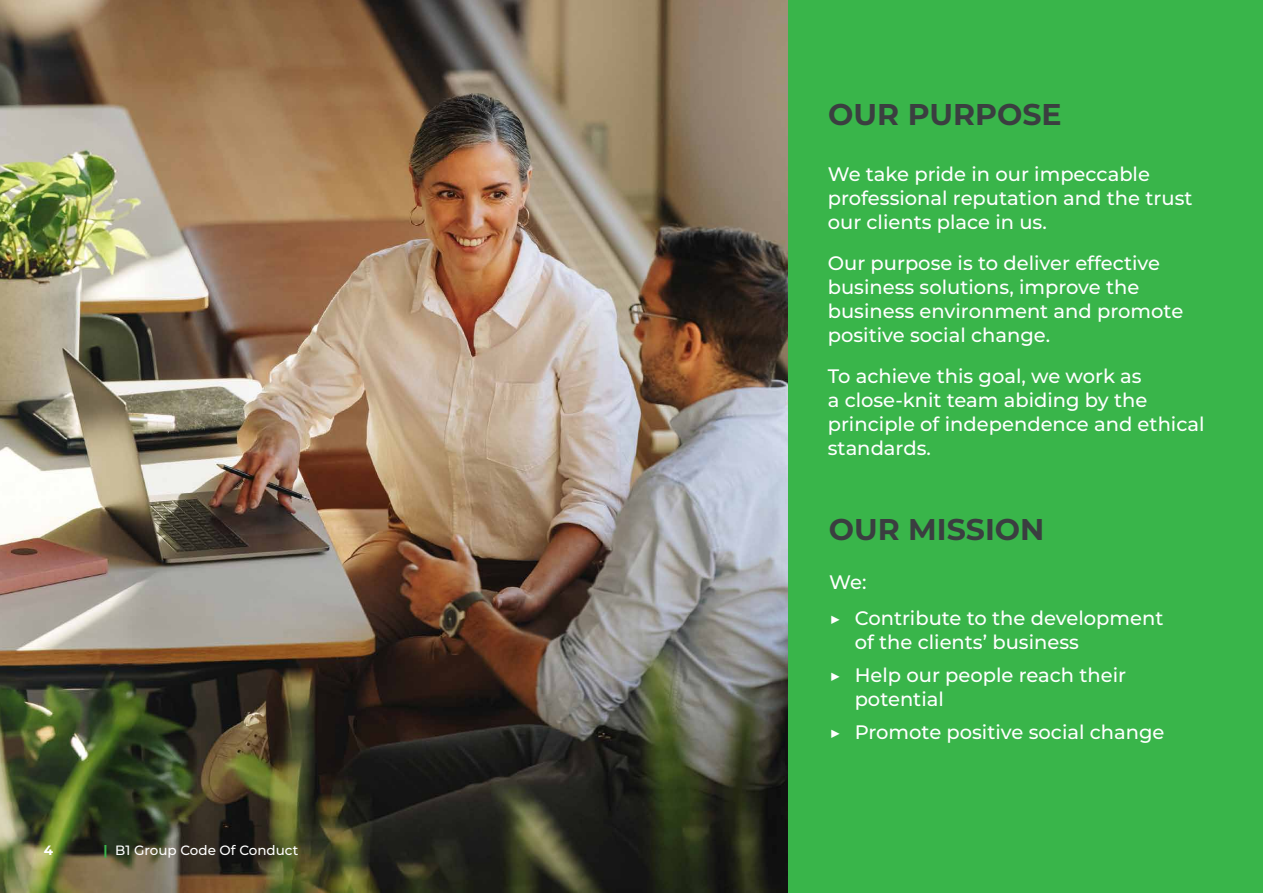
<style>
.page{position:relative;width:1263px;height:893px;background:#fff}
.page>*{position:absolute;margin:0;border:0;box-sizing:border-box;transform-origin:0 0}
.t1{font:700 30px "Montserrat";color:#3b3e40}
.t2{font:500 19.5px/24px "Montserrat";color:#fff}
.t3{font:500 13.5px "Montserrat";color:#fff}
.t4{font:700 13.5px "Montserrat";color:#fff}
.s1{font-weight:700;color:#39b54a}
.s2{font-weight:400}
</style>
<div class="page">
<div style="left:769px;top:0;width:494px;height:893px;background:#39b54a"></div>
<img style="left:0;top:0;width:788px;height:893px">
<p class="t4" style="left:44px;top:840px;width:11px">4</p>
<p class="t3" style="left:103px;top:841px;width:196px"><span class="s1">|</span> B1 Group Code Of Conduct</p>
<h1 class="t1" style="left:828px;top:93px;width:235px">OUR PURPOSE</h1>
<p class="t2" style="left:828px;top:162px;width:366px">We take pride in our impeccable professional reputation and the trust our clients place in us.</p>
<p class="t2" style="left:828px;top:251px;width:357px">Our purpose is to deliver effective business solutions, improve the business environment and promote positive social change.</p>
<p class="t2" style="left:828px;top:364px;width:378px">To achieve this goal, we work as<br>a close-knit team abiding by the principle of independence and ethical standards.</p>
<h1 class="t1" style="left:829px;top:508px;width:217px">OUR MISSION</h1>
<p class="t2" style="left:829px;top:562px;width:336px;line-height:36.8px">We:<br><span class="s2">▶</span> Contribute to the development</p>
<p class="t2" style="left:829px;top:625px;width:299px;line-height:33px;text-indent:26px">of the clients’ business<br><span class="s2">▶</span> Help our people reach their</p>
<p class="t2" style="left:829px;top:682px;width:337px;line-height:33px;text-indent:26px">potential<br><span class="s2">▶</span> Promote positive social change</p>
</div>
